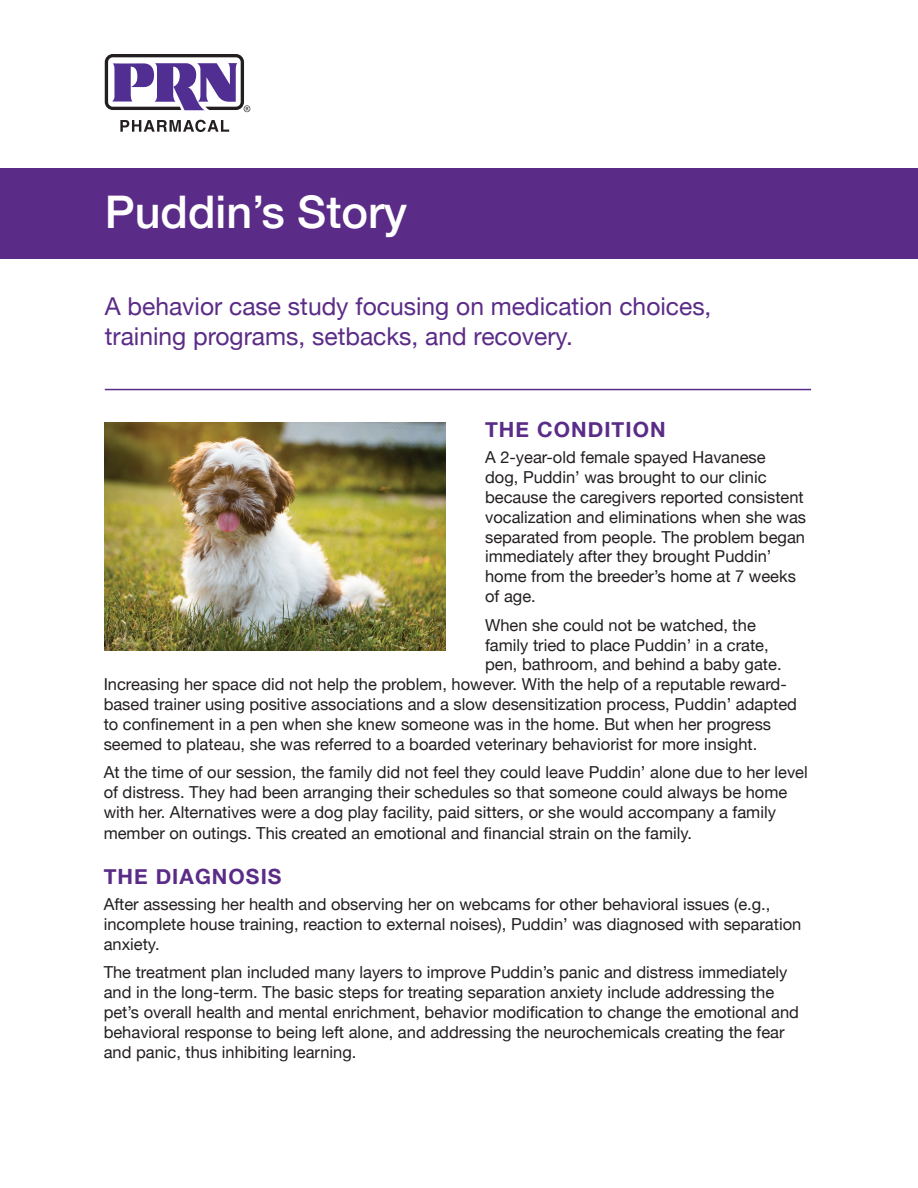
<style>
.page{position:relative;width:918px;height:1188px;background:#fff}
.page>*{position:absolute;margin:0;border:0;box-sizing:border-box;transform-origin:0 0}
.t1{font:500 45px "Helvetica Neue";color:#fff}
.t2{font:24.6px/29.5px "Helvetica Neue";color:#5b2c87}
.t3{font:700 21px "Helvetica Neue";letter-spacing:.05em;color:#5a2c87}
.t4{font:16.5px/19.8px "Helvetica Neue";color:#231f20}
</style>
<div class="page">
<div style="left:0;top:169px;width:918px;height:90px;background:#5b2c87"></div>
<img style="left:105px;top:423px;width:341px;height:227px">
<hr style="left:105px;top:389px;width:706px;height:1px;background:#5b2c87">
<svg style="left:120px;top:120px;width:109px;height:12px"></svg>
<svg style="left:105px;top:54px;width:145px;height:58px"></svg>
<h1 class="t1" style="left:105px;top:176px;width:304px">Puddin’s Story</h1>
<h2 class="t2" style="left:105px;top:293px;width:608px">A behavior case study focusing on medication choices, training programs, setbacks, and recovery.</h2>
<p class="t3" style="left:485px;top:413px;width:182px">THE CONDITION</p>
<p class="t4" style="left:485px;top:449px;width:323px">A 2-year-old female spayed Havanese<br>dog, Puddin’ was brought to our clinic because the caregivers reported consistent vocalization and eliminations when she was separated from people. The problem began immediately after they brought Puddin’ home from the breeder’s home at 7 weeks of age.</p>
<p class="t4" style="left:485px;top:616px;width:272px">When she could not be watched, the</p>
<p class="t4" style="left:485px;top:636px;width:285px">family tried to place Puddin’ in a crate,</p>
<p class="t4" style="left:485px;top:655px;width:298px">pen, bathroom, and behind a baby gate.</p>
<p class="t4" style="left:104px;top:675px;width:685px">Increasing her space did not help the problem, however. With the help of a reputable reward-</p>
<p class="t4" style="left:104px;top:695px;width:695px">based trainer using positive associations and a slow desensitization process, Puddin’ adapted</p>
<p class="t4" style="left:104px;top:715px;width:669px">to confinement in a pen when she knew someone was in the home. But when her progress</p>
<p class="t4" style="left:104px;top:735px;width:655px">seemed to plateau, she was referred to a boarded veterinary behaviorist for more insight.</p>
<p class="t4" style="left:104px;top:763px;width:706px">At the time of our session, the family did not feel they could leave Puddin’ alone due to her level of distress. They had been arranging their schedules so that someone could always be home with her. Alternatives were a dog play facility, paid sitters, or she would accompany a family</p>
<p class="t4" style="left:104px;top:825px;width:590px">member on outings. This created an emotional and financial strain on the family.</p>
<p class="t3" style="left:104px;top:860px;width:179px">THE DIAGNOSIS</p>
<p class="t4" style="left:104px;top:895px;width:699px">After assessing her health and observing her on webcams for other behavioral issues (e.g., incomplete house training, reaction to external noises), Puddin’ was diagnosed with separation anxiety.</p>
<p class="t4" style="left:104px;top:964px;width:697px">The treatment plan included many layers to improve Puddin’s panic and distress immediately and in the long-term. The basic steps for treating separation anxiety include addressing the pet’s overall health and mental enrichment, behavior modification to change the emotional and behavioral response to being left alone, and addressing the neurochemicals creating the fear and panic, thus inhibiting learning.</p>
</div>
